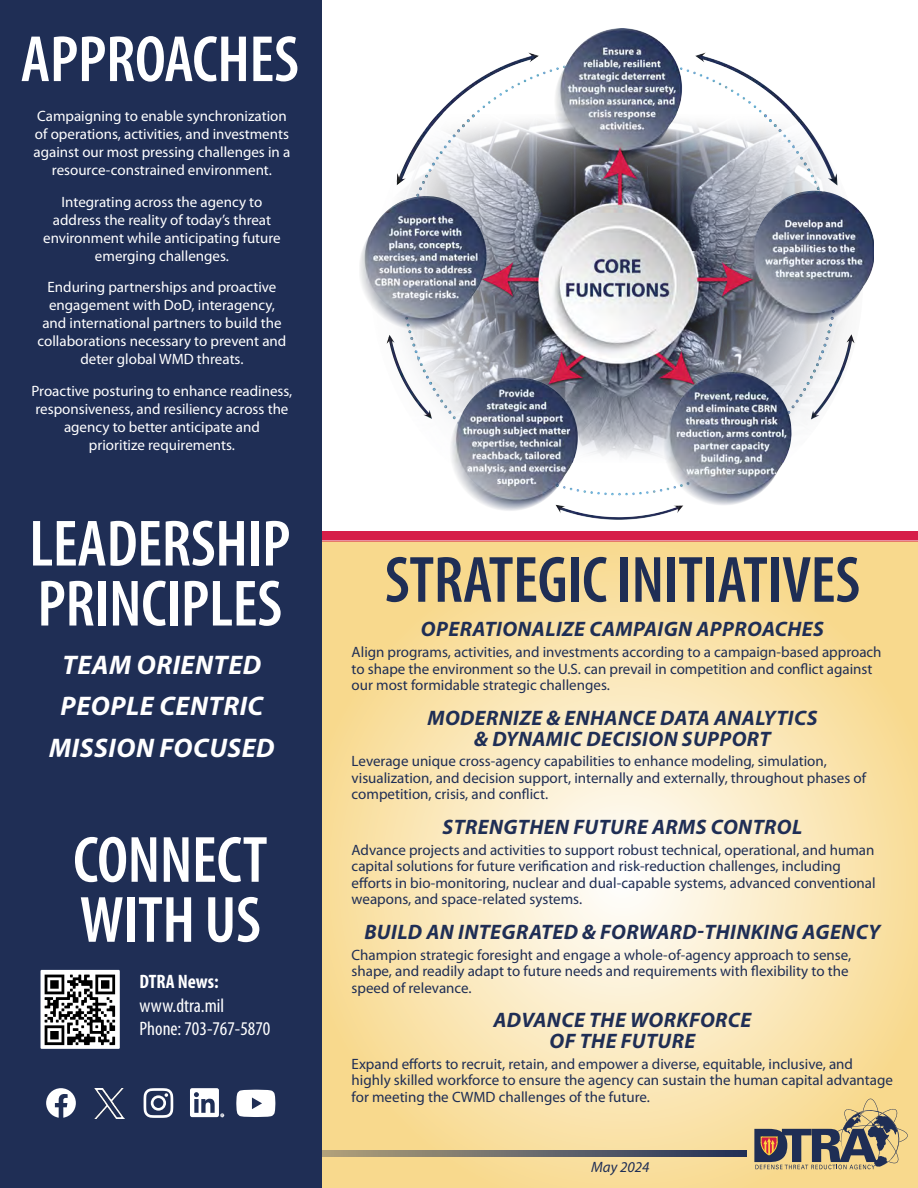
<style>
.page{position:relative;width:918px;height:1188px;background:#fff}
.page>*{position:absolute;margin:0;border:0;box-sizing:border-box;transform-origin:0 0}
.t1{font:600 condensed 66px/60px "Myriad Pro";letter-spacing:-.005em;color:#fff}
.t2{font:600 condensed 66px "Myriad Pro";letter-spacing:-.005em;color:#1f2e55}
.t3{font:italic 700 27px/41.2px "Myriad Pro";letter-spacing:.02em;color:#fff;text-align:center}
.t4{font:italic 700 21px/21px "Myriad Pro";letter-spacing:.02em;color:#1f2e55;text-align:center}
.t5{font:condensed 19.5px/23.4px "Myriad Pro";color:#fff}
.t6{font:15px/16.5px "Myriad Pro";color:#1f2e55}
.t7{font:15px/18px "Myriad Pro";color:#fff;text-align:center}
.t8{font:italic 15px "Myriad Pro";color:#1f2e55}
.s1{font-weight:700}
</style>
<div class="page">
<div style="left:0;top:531px;width:918px;height:10px;background:#d61e48"></div>
<svg style="left:321px;top:540px;width:597px;height:648px;background:#f8e3af"></svg>
<div style="left:0;top:0;width:321px;height:1188px;background:#1f2e55"></div>
<img style="left:40px;top:969px;width:80px;height:80px">
<img style="left:95px;top:1088px;width:30px;height:31px">
<svg style="left:46px;top:1088px;width:30px;height:30px"></svg>
<svg style="left:144px;top:1088px;width:29px;height:30px"></svg>
<svg style="left:190px;top:1088px;width:34px;height:29px"></svg>
<svg style="left:236px;top:1090px;width:39px;height:27px"></svg>
<img style="left:360px;top:29px;width:513px;height:491px">
<svg style="left:321px;top:1150px;width:426px;height:6px;background:#69696a"></svg>
<svg style="left:754px;top:1099px;width:154px;height:70px;background:#af9e7c"></svg>
<h2 class="t1" style="left:21px;top:30px;width:280px">APPROACHES</h2>
<p class="t7" style="left:34px;top:108px;width:258px">Campaigning to enable synchronization of operations, activities, and investments against our most pressing challenges in a resource-constrained environment.</p>
<p class="t7" style="left:43px;top:193px;width:239px">Integrating across the agency to address the reality of today’s threat environment while anticipating future emerging challenges.</p>
<p class="t7" style="left:38px;top:279px;width:250px">Enduring partnerships and proactive engagement with DoD, interagency, and international partners to build the collaborations necessary to prevent and deter global WMD threats.</p>
<p class="t7" style="left:32px;top:382px;width:262px">Proactive posturing to enhance readiness, responsiveness, and resiliency across the agency to better anticipate and<br>prioritize requirements.</p>
<p class="t1" style="left:29px;top:515px;width:263px">LEADERSHIP<br>PRINCIPLES</p>
<p class="t3" style="left:49px;top:645px;width:227px">TEAM ORIENTED<br>PEOPLE CENTRIC<br>MISSION FOCUSED</p>
<p class="t1" style="left:73px;top:831px;width:196px">CONNECT<br>WITH US</p>
<p class="t5" style="left:140px;top:970px;width:132px"><span class="s1">DTRA News: </span>www.dtra.mil<br>Phone: 703-767-5870</p>
<h2 class="t2" style="left:385px;top:544px;width:477px">STRATEGIC INITIATIVES</h2>
<h3 class="t4" style="left:421px;top:619px;width:404px">OPERATIONALIZE CAMPAIGN APPROACHES</h3>
<p class="t6" style="left:352px;top:644px;width:531px">Align programs, activities, and investments according to a campaign-based approach to shape the environment so the U.S. can prevail in competition and conflict against our most formidable strategic challenges.</p>
<h3 class="t4" style="left:428px;top:707px;width:391px">MODERNIZE &amp; ENHANCE DATA ANALYTICS &amp; DYNAMIC DECISION SUPPORT</h3>
<p class="t6" style="left:352px;top:753px;width:516px">Leverage unique cross-agency capabilities to enhance modeling, simulation, visualization, and decision support, internally and externally, throughout phases of competition, crisis, and conflict.</p>
<h3 class="t4" style="left:443px;top:817px;width:361px">STRENGTHEN FUTURE ARMS CONTROL</h3>
<p class="t6" style="left:352px;top:842px;width:526px">Advance projects and activities to support robust technical, operational, and human capital solutions for future verification and risk-reduction challenges, including efforts in bio-monitoring, nuclear and dual-capable systems, advanced conventional weapons, and space-related systems.</p>
<h3 class="t4" style="left:365px;top:922px;width:517px">BUILD AN INTEGRATED &amp; FORWARD-THINKING AGENCY</h3>
<p class="t6" style="left:352px;top:947px;width:501px">Champion strategic foresight and engage a whole-of-agency approach to sense, shape, and readily adapt to future needs and requirements with flexibility to the speed of relevance.</p>
<h3 class="t4" style="left:493px;top:1010px;width:260px">ADVANCE THE WORKFORCE<br>OF THE FUTURE</h3>
<p class="t6" style="left:352px;top:1056px;width:543px">Expand efforts to recruit, retain, and empower a diverse, equitable, inclusive, and highly skilled workforce to ensure the agency can sustain the human capital advantage for meeting the CWMD challenges of the future.</p>
<p class="t8" style="left:591px;top:1159px;width:60px">May 2024</p>
</div>
